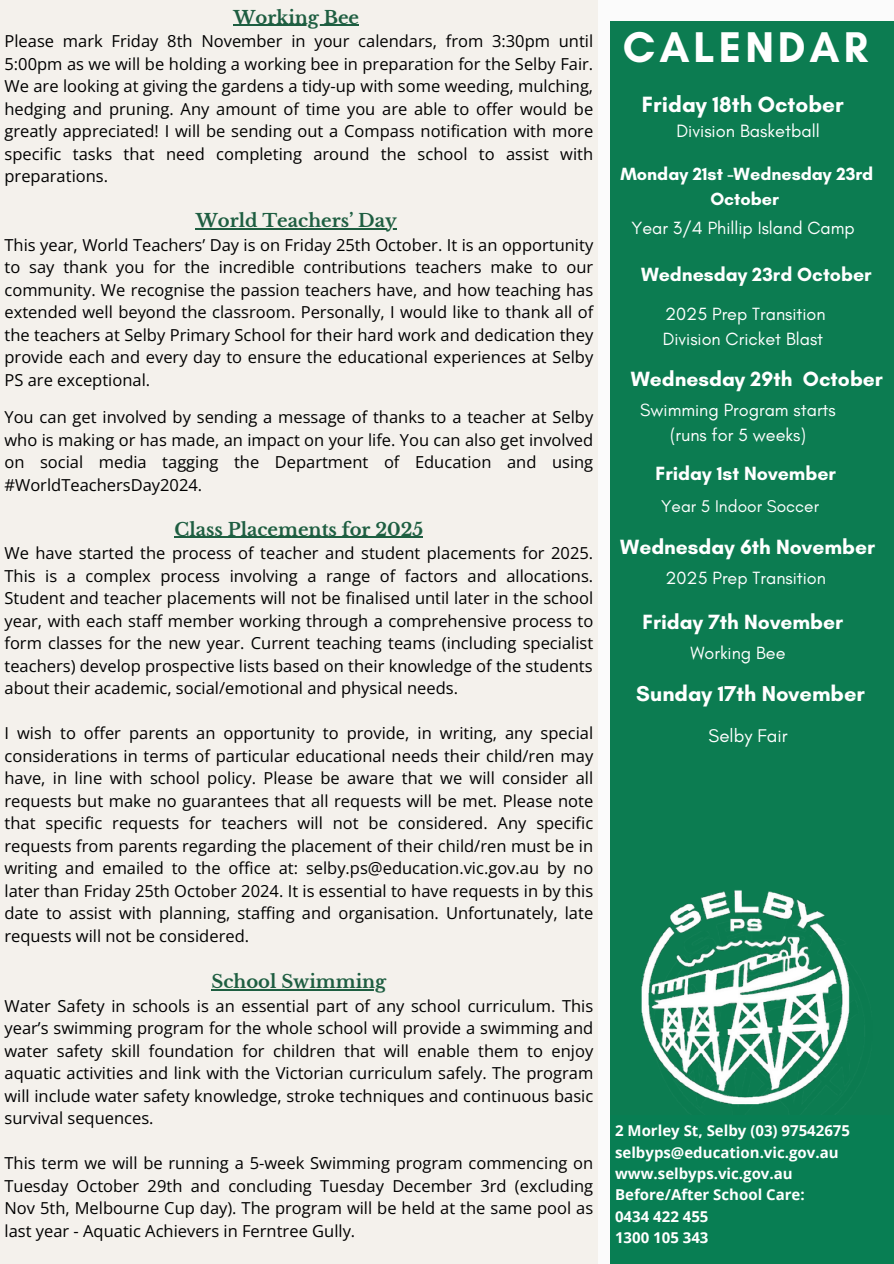
<style>
.page{position:relative;width:894px;height:1264px;background:#fff}
.page>*{position:absolute;margin:0;border:0;box-sizing:border-box;transform-origin:0 0}
.t1{font:700 43.8px "Glacial Indifference";letter-spacing:.09em;color:#fff}
.t2{font:700 22.5px "Glacial Indifference";color:#fff}
.t3{font:700 21.9px "Glacial Indifference";color:#fff}
.t4{font:700 21px "Glacial Indifference";color:#fff}
.t5{font:700 19.5px "Glacial Indifference";color:#fff}
.t6{font:18.75px "Glacial Indifference";color:#fff}
.t7{font:18.15px "Glacial Indifference";color:#fff}
.t8{font:18px/24.8px "Glacial Indifference";color:#fff}
.t9{font:700 18px "Libre Baskerville";color:#1e5e41}
.t10{font:700 18px/24.8px "Glacial Indifference";color:#fff;text-align:center}
.t11{font:17.25px "Glacial Indifference";color:#fff}
.t12{font:16.5px/22.5px "Open Sans";color:#000;text-align:justify}
.t13{font:700 15px "Open Sans";color:#fff}
</style>
<div class="page">
<div style="left:0;top:0;width:893px;height:1263px;background:#fbfbfb"></div>
<div style="left:610px;top:22px;width:283px;height:1117px;background:#0c7c51"></div>
<div style="left:610px;top:1114px;width:283px;height:149px;background:#087e53"></div>
<img style="left:641px;top:890px;width:209px;height:215px">
<div style="left:0;top:0;width:597px;height:1263px;background:#f4f1ec"></div>
<hr style="left:233px;top:25px;width:126px;height:1px;background:#1e5e41">
<hr style="left:196px;top:228px;width:200px;height:1px;background:#1e5e41">
<hr style="left:174px;top:537px;width:249px;height:1px;background:#1e5e41">
<hr style="left:211px;top:989px;width:175px;height:1px;background:#1e5e41">
<h4 class="t9" style="left:233px;top:6px;width:127px">Working Bee</h4>
<h4 class="t12" style="left:4px;top:30px;width:590px">Please mark Friday 8th November in your calendars, from 3:30pm until 5:00pm as we will be holding a working bee in preparation for the Selby Fair.<br>We are looking at giving the gardens a tidy-up with some weeding, mulching, hedging and pruning. Any amount of time you are able to offer would be greatly appreciated! I will be sending out a Compass notification with more specific tasks that need completing around the school to assist with preparations.</h4>
<p class="t9" style="left:196px;top:210px;width:202px">World Teachers’ Day</p>
<p class="t12" style="left:4px;top:233px;width:590px">This year, World Teachers’ Day is on Friday 25th October. It is an opportunity to say thank you for the incredible contributions teachers make to our community. We recognise the passion teachers have, and how teaching has extended well beyond the classroom. Personally, I would like to thank all of the teachers at Selby Primary School for their hard work and dedication they provide each and every day to ensure the educational experiences at Selby PS are exceptional.</p>
<p class="t12" style="left:4px;top:405px;width:590px">You can get involved by sending a message of thanks to a teacher at Selby who is making or has made, an impact on your life. You can also get involved on social media tagging the Department of Education and using #WorldTeachersDay2024.</p>
<p class="t9" style="left:174px;top:518px;width:250px">Class Placements for 2025</p>
<p class="t12" style="left:4px;top:541px;width:590px">We have started the process of teacher and student placements for 2025.<br>This is a complex process involving a range of factors and allocations.<br>Student and teacher placements will not be finalised until later in the school year, with each staff member working through a comprehensive process to form classes for the new year. Current teaching teams (including specialist teachers) develop prospective lists based on their knowledge of the students about their academic, social/emotional and physical needs.</p>
<p class="t12" style="left:4px;top:721px;width:590px">I wish to offer parents an opportunity to provide, in writing, any special considerations in terms of particular educational needs their child/ren may have, in line with school policy. Please be aware that we will consider all requests but make no guarantees that all requests will be met. Please note that specific requests for teachers will not be considered. Any specific requests from parents regarding the placement of their child/ren must be in writing and emailed to the office at: selby.ps@education.vic.gov.au by no later than Friday 25th October 2024. It is essential to have requests in by this date to assist with planning, staffing and organisation. Unfortunately, late requests will not be considered.</p>
<p class="t9" style="left:211px;top:970px;width:176px">School Swimming</p>
<p class="t12" style="left:4px;top:994px;width:590px">Water Safety in schools is an essential part of any school curriculum. This year’s swimming program for the whole school will provide a swimming and water safety skill foundation for children that will enable them to enjoy aquatic activities and link with the Victorian curriculum safely. The program will include water safety knowledge, stroke techniques and continuous basic survival sequences.</p>
<p class="t12" style="left:4px;top:1151px;width:590px">This term we will be running a 5-week Swimming program commencing on Tuesday October 29th and concluding Tuesday December 3rd (excluding Nov 5th, Melbourne Cup day). The program will be held at the same pool as last year - Aquatic Achievers in Ferntree Gully.</p>
<h5 class="t1" style="left:622px;top:21px;width:246px">CALENDAR</h5>
<h1 class="t2" style="left:641px;top:90px;width:203px">Friday 18th October</h1>
<h2 class="t7" style="left:676px;top:119px;width:145px">Division Basketball</h2>
<h4 class="t10" style="left:620px;top:162px;width:254px">Monday 21st -Wednesday 23rd<br>October</h4>
<h3 class="t8" style="left:631px;top:215px;width:225px">Year 3/4 Phillip Island Camp</h3>
<h4 class="t5" style="left:640px;top:262px;width:232px">Wednesday 23rd October</h4>
<h3 class="t8" style="left:662px;top:301px;width:164px">2025 Prep Transition<br>Division Cricket Blast</h3>
<h4 class="t4" style="left:630px;top:366px;width:254px">Wednesday 29th October</h4>
<h2 class="t8" style="left:640px;top:397px;width:197px;text-align:center">Swimming Program starts (runs for 5 weeks)</h2>
<h4 class="t5" style="left:655px;top:461px;width:182px">Friday 1st November</h4>
<h3 class="t11" style="left:661px;top:495px;width:159px">Year 5 Indoor Soccer</h3>
<h4 class="t4" style="left:620px;top:534px;width:256px">Wednesday 6th November</h4>
<h2 class="t8" style="left:665px;top:565px;width:162px">2025 Prep Transition</h2>
<h2 class="t4" style="left:642px;top:609px;width:202px">Friday 7th November</h2>
<h4 class="t8" style="left:690px;top:640px;width:97px">Working Bee</h4>
<h5 class="t3" style="left:636px;top:680px;width:230px">Sunday 17th November</h5>
<h2 class="t6" style="left:708px;top:723px;width:80px">Selby Fair</h2>
<h5 class="t13" style="left:615px;top:1120px;width:236px">2 Morley St, Selby (03) 97542675</h5>
<h5 class="t13" style="left:615px;top:1141px;width:225px">selbyps@education.vic.gov.au</h5>
<h5 class="t13" style="left:615px;top:1162px;width:179px">www.selbyps.vic.gov.au</h5>
<h5 class="t13" style="left:615px;top:1184px;width:191px">Before/After School Care:</h5>
<h5 class="t13" style="left:615px;top:1205px;width:95px">0434 422 455</h5>
<h5 class="t13" style="left:615px;top:1226px;width:95px">1300 105 343</h5>
</div>
